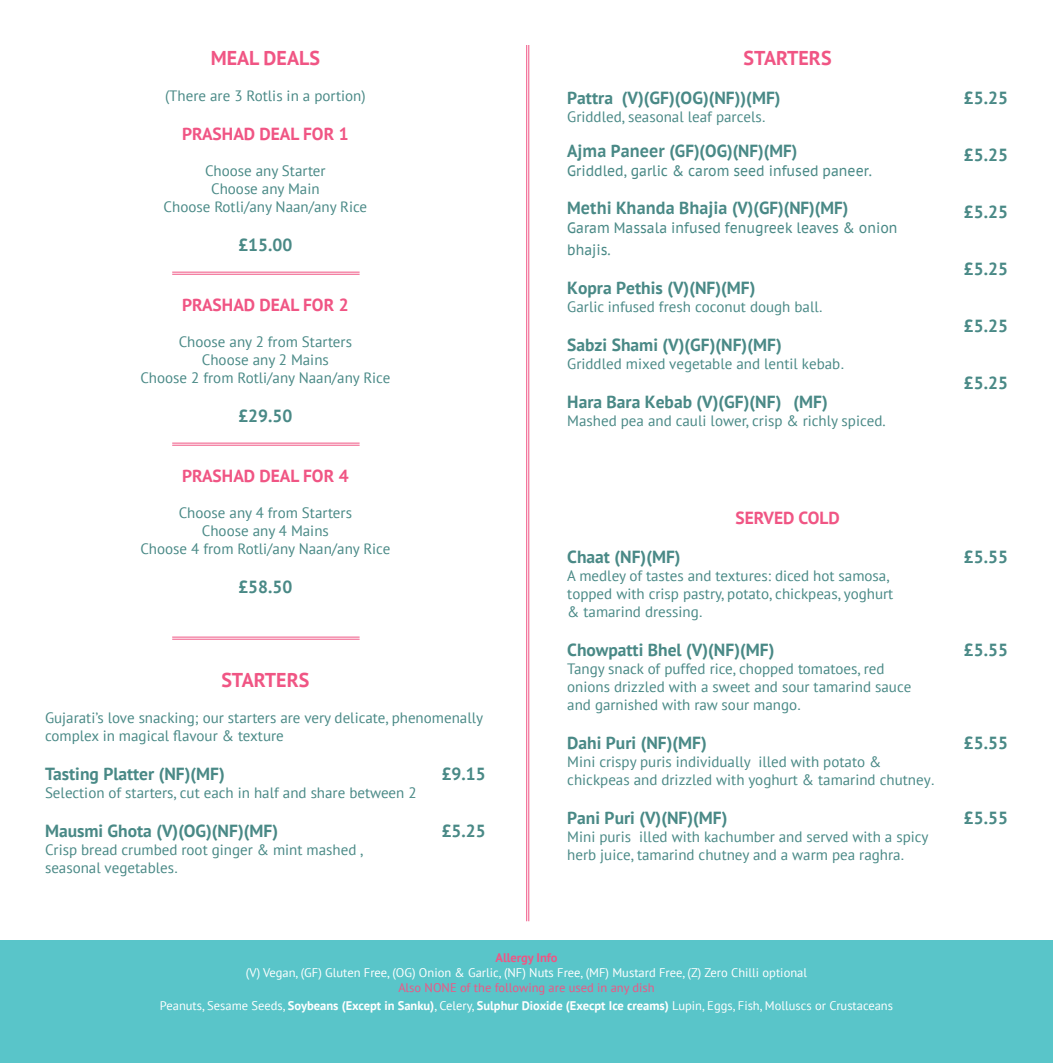
<style>
.page{position:relative;width:1053px;height:1063px;background:#fff}
.page>*{position:absolute;margin:0;border:0;box-sizing:border-box;transform-origin:0 0}
.t1{font:700 20px "PT Sans";color:#f05584}
.t2{font:700 17.5px "PT Sans";color:#498986}
.t3{font:700 17.5px "PT Sans Caption";color:#498986;scale:.9 1}
.t4{font:700 17.5px "PT Sans";color:#f05584}
.t5{font:15px/18px "PT Sans";color:#498986}
.t6{font:15px/22px "PT Sans Caption";color:#498986;scale:.9 1}
.t7{font:12.5px "PT Sans";color:#fff}
.t8{font:12.5px "PT Sans";color:#f05584}
.t9{font:700 12.5px "PT Sans";color:#f05584}
.s1{font-family:"Helvetica"}
.s2{font-weight:700}
</style>
<div class="page">
<div style="left:0;top:940px;width:1052px;height:123px;background:#59c5c9"></div>
<hr style="left:528px;top:45px;width:1px;height:876px;background:#f05584">
<hr style="left:526px;top:45px;width:1px;height:876px;background:#f05584">
<hr style="left:172px;top:272px;width:187px;height:1px;background:#f05584">
<hr style="left:172px;top:274px;width:187px;height:1px;background:#f05584">
<hr style="left:172px;top:443px;width:187px;height:1px;background:#f05584">
<hr style="left:172px;top:445px;width:187px;height:1px;background:#f05584">
<hr style="left:172px;top:637px;width:187px;height:1px;background:#f05584">
<hr style="left:172px;top:639px;width:187px;height:1px;background:#f05584">
<p class="t1" style="left:211px;top:45px;width:111px">MEAL DEALS</p>
<p class="t5" style="left:165px;top:87px;width:202px">(There are 3 Rotlis in a portion)</p>
<p class="t4" style="left:182px;top:123px;width:168px">PRASHAD DEAL FOR 1</p>
<p class="t5" style="left:205px;top:162px;width:122px">Choose any Starter</p>
<p class="t5" style="left:211px;top:180px;width:110px">Choose any Main</p>
<p class="t5" style="left:163px;top:198px;width:205px">Choose Rotli/any Naan/any Rice</p>
<p class="t2" style="left:238px;top:234px;width:55px">£15.00</p>
<p class="t4" style="left:182px;top:294px;width:168px">PRASHAD DEAL FOR 2</p>
<p class="t5" style="left:179px;top:333px;width:175px">Choose any 2 from Starters</p>
<p class="t5" style="left:202px;top:351px;width:128px">Choose any 2 Mains</p>
<p class="t5" style="left:140px;top:369px;width:251px">Choose 2 from Rotli/any Naan/any Rice</p>
<p class="t2" style="left:238px;top:405px;width:55px">£29.50</p>
<p class="t4" style="left:182px;top:465px;width:168px">PRASHAD DEAL FOR 4</p>
<p class="t5" style="left:179px;top:504px;width:175px">Choose any 4 from Starters</p>
<p class="t5" style="left:202px;top:522px;width:128px">Choose any 4 Mains</p>
<p class="t5" style="left:140px;top:540px;width:251px">Choose 4 from Rotli/any Naan/any Rice</p>
<p class="t2" style="left:238px;top:576px;width:55px">£58.50</p>
<p class="t1" style="left:221px;top:667px;width:90px">STARTERS</p>
<p class="t5" style="left:45px;top:708px;width:439px">Gujarati’s love snacking; our starters are very delicate, phenomenally complex in magical flavour &amp; texture</p>
<p class="t2" style="left:441px;top:762px;width:45px">£9.15</p>
<p class="t2" style="left:45px;top:762px;width:181px">Tasting Platter (NF)(MF)</p>
<p class="t5" style="left:45px;top:783px;width:373px">Selection of starters, cut each in half and share between 2</p>
<p class="t2" style="left:45px;top:819px;width:234px">Mausmi Ghota (V)(OG)(NF)(MF)</p>
<p class="t5" style="left:45px;top:840px;width:320px">Crisp bread crumbed root ginger &amp; mint mashed , seasonal vegetables<span class="s1">.</span></p>
<p class="t2" style="left:441px;top:819px;width:45px">£5.25</p>
<p class="t1" style="left:743px;top:45px;width:89px">STARTERS</p>
<p class="t2" style="left:567px;top:87px;width:215px">Pattra (V)(GF)(OG)(NF))(MF)</p>
<p class="t5" style="left:567px;top:108px;width:200px">Griddled, seasonal leaf parcels<span class="s1">.</span></p>
<p class="t3" style="left:567px;top:139px;width:257px">Ajma Paneer (GF)(OG)(NF)(MF)</p>
<p class="t6" style="left:567px;top:159px;width:340px">Griddled, garlic &amp; carom seed infused paneer.</p>
<p class="t3" style="left:567px;top:196px;width:314px">Methi Khanda Bhajia (V)(GF)(NF)(MF)</p>
<p class="t6" style="left:567px;top:217px;width:368px">Garam Massala infused fenugreek leaves &amp; onion bhajis.</p>
<p class="t2" style="left:567px;top:277px;width:190px">Kopra Pethis (V)(NF)(MF)</p>
<p class="t5" style="left:567px;top:298px;width:257px">Garlic infused fresh coconut dough ball<span class="s1">.</span></p>
<p class="t2" style="left:567px;top:334px;width:216px">Sabzi Shami (V)(GF)(NF)(MF)</p>
<p class="t5" style="left:567px;top:355px;width:279px">Griddled mixed vegetable and lentil kebab<span class="s1">.</span></p>
<p class="t2" style="left:567px;top:391px;width:262px">Hara Bara Kebab (V)(GF)(NF) (MF)</p>
<p class="t5" style="left:567px;top:412px;width:320px">Mashed pea and cauli lower, crisp &amp; richly spiced.</p>
<p class="t4" style="left:735px;top:507px;width:106px">SERVED COLD</p>
<p class="t2" style="left:567px;top:546px;width:115px">Chaat (NF)(MF)</p>
<p class="t5" style="left:567px;top:567px;width:327px">A medley of tastes and textures: diced hot samosa, topped with crisp pastry, potato, chickpeas, yoghurt &amp; tamarind dressing<span class="s1">.</span></p>
<p class="t2" style="left:567px;top:639px;width:209px">Chowpatti Bhel (V)(NF)(MF)</p>
<p class="t5" style="left:567px;top:660px;width:345px">Tangy snack of puffed rice, chopped tomatoes, red onions drizzled with a sweet and sour tamarind sauce and garnished with raw sour mango<span class="s1">.</span></p>
<p class="t2" style="left:567px;top:732px;width:141px">Dahi Puri (NF)(MF)</p>
<p class="t5" style="left:567px;top:753px;width:369px">Mini crispy puris individually illed with potato &amp; chickpeas and drizzled with yoghurt &amp; tamarind chutney<span class="s1">.</span></p>
<p class="t2" style="left:567px;top:807px;width:162px">Pani Puri (V)(NF)(MF)</p>
<p class="t5" style="left:567px;top:828px;width:363px">Mini puris illed with kachumber and served with a spicy herb juice, tamarind chutney and a warm pea raghra<span class="s1">.</span></p>
<p class="t9" style="left:495px;top:949px;width:64px">Allergy Info</p>
<p class="t7" style="left:246px;top:964px;width:562px">(V) Vegan, (GF) Gluten Free, (OG) Onion &amp; Garlic, (NF) Nuts Free, (MF) Mustard Free, (Z) Zero Chilli optional</p>
<p class="t8" style="left:398px;top:979px;width:258px">Also NONE of the following are used in any dish</p>
<p class="t7" style="left:160px;top:997px;width:734px">Peanuts, Sesame Seeds, <span class="s2">Soybeans (Except in Sanku)</span>, Celery, <span class="s2">Sulphur Dioxide (Execpt Ice creams)</span> Lupin, Eggs, Fish, Molluscs or Crustaceans</p>
<p class="t2" style="left:963px;top:87px;width:45px">£5.25</p>
<p class="t2" style="left:963px;top:144px;width:45px">£5.25</p>
<p class="t2" style="left:963px;top:201px;width:45px">£5.25</p>
<p class="t2" style="left:963px;top:258px;width:45px">£5.25</p>
<p class="t2" style="left:963px;top:315px;width:45px">£5.25</p>
<p class="t2" style="left:963px;top:372px;width:45px">£5.25</p>
<p class="t2" style="left:963px;top:546px;width:45px">£5.55</p>
<p class="t2" style="left:963px;top:639px;width:45px">£5.55</p>
<p class="t2" style="left:963px;top:732px;width:45px">£5.55</p>
<p class="t2" style="left:963px;top:807px;width:45px">£5.55</p>
</div>
